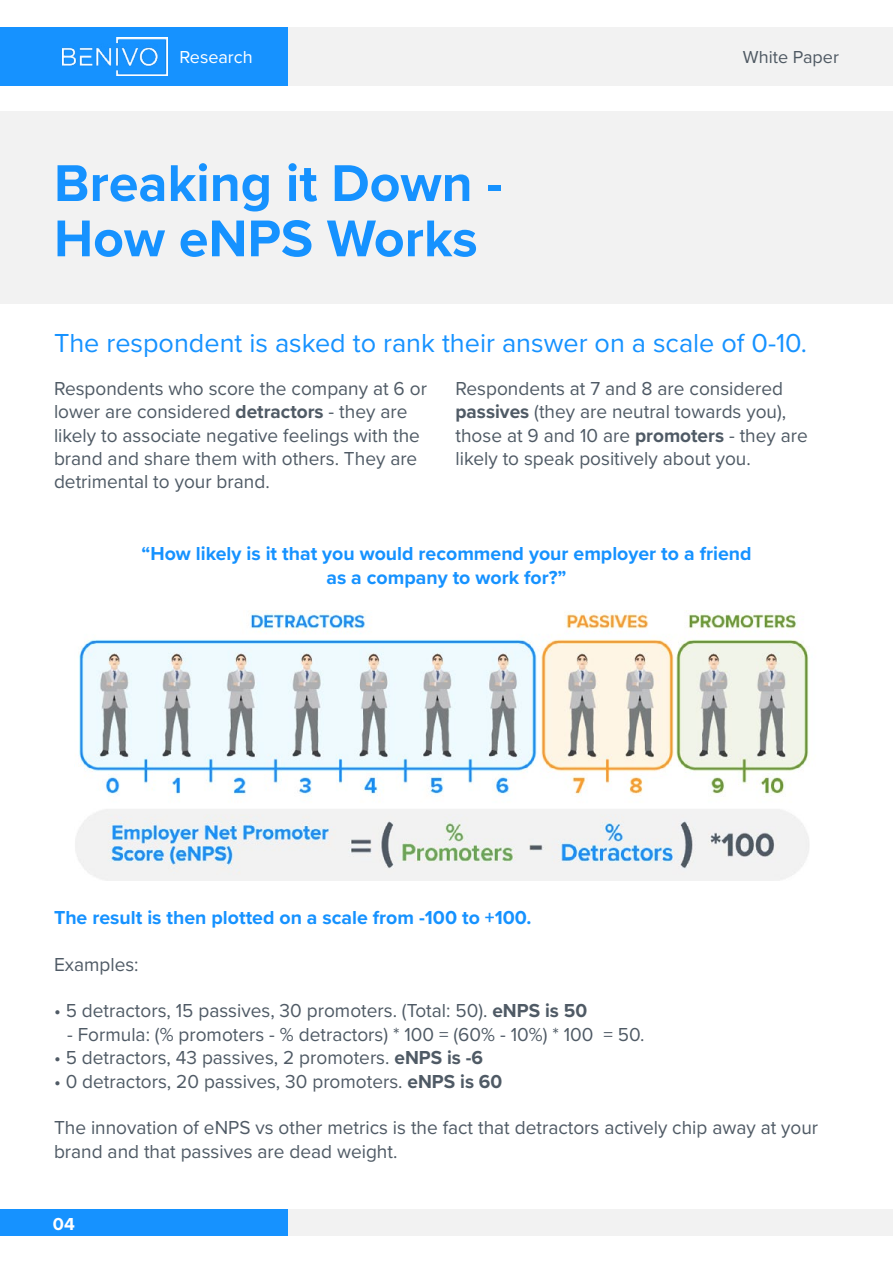
<style>
.page{position:relative;width:893px;height:1263px;background:#fff}
.page>*{position:absolute;margin:0;border:0;box-sizing:border-box;transform-origin:0 0}
.t1{font:700 53.55px/55.3px "Proxima Nova";color:#1692ff}
.t2{font:27px "Proxima Nova";color:#1692ff}
.t3{font:19.5px/23.4px "Proxima Nova";color:#4f5a65}
.t4{font:700 19.5px/23.4px "Proxima Nova";color:#1692ff;text-align:center}
.t5{font:18px "Proxima Nova";color:#4f5963}
.t6{font:18px "Proxima Nova";color:#fff}
.t7{font:700 18px "Proxima Nova";color:#fff}
.s1{font-weight:700}
</style>
<div class="page">
<div style="left:53px;top:27px;width:840px;height:59px;background:#f2f2f2"></div>
<div style="left:53px;top:1209px;width:840px;height:27px;background:#f2f2f2"></div>
<div style="left:0;top:27px;width:287px;height:59px;background:#1692ff"></div>
<div style="left:0;top:1209px;width:287px;height:27px;background:#1692ff"></div>
<img style="left:62px;top:37px;width:105px;height:38px">
<div style="left:0;top:111px;width:893px;height:193px;background:#f2f2f2"></div>
<img style="left:75px;top:611px;width:735px;height:270px">
<p class="t6" style="left:179px;top:44px;width:75px">Research</p>
<p class="t5" style="left:743px;top:44px;width:98px">White Paper</p>
<h1 class="t1" style="left:54px;top:154px;width:450px">Breaking it Down -<br>How eNPS Works</h1>
<h2 class="t2" style="left:54px;top:323px;width:755px">The respondent is asked to rank their answer on a scale of 0-10.</h2>
<p class="t3" style="left:54px;top:376px;width:374px">Respondents who score the company at 6 or lower are considered <span class="s1">detractors</span> - they are likely to associate negative feelings with the brand and share them with others. They are detrimental to your brand.</p>
<p class="t3" style="left:455px;top:376px;width:354px">Respondents at 7 and 8 are considered <span class="s1">passives</span> (they are neutral towards you), those at 9 and 10 are <span class="s1">promoters</span> - they are likely to speak positively about you.</p>
<p class="t4" style="left:141px;top:542px;width:611px">“How likely is it that you would recommend your employer to a friend as a company to work for?”</p>
<p class="t4" style="left:54px;top:905px;width:479px">The result is then plotted on a scale from -100 to +100.</p>
<p class="t3" style="left:54px;top:951px;width:86px">Examples:</p>
<p class="t3" style="left:54px;top:998px;width:535px">• 5 detractors, 15 passives, 30 promoters. (Total: 50). <span class="s1">eNPS is 50</span></p>
<p class="t3" style="left:67px;top:1022px;width:579px">- Formula: (% promoters - % detractors) * 100 = (60% - 10%) * 100 = 50.</p>
<p class="t3" style="left:54px;top:1045px;width:431px">• 5 detractors, 43 passives, 2 promoters. <span class="s1">eNPS is -6</span></p>
<p class="t3" style="left:54px;top:1068px;width:450px">• 0 detractors, 20 passives, 30 promoters. <span class="s1">eNPS is 60</span></p>
<p class="t3" style="left:54px;top:1115px;width:766px">The innovation of eNPS vs other metrics is the fact that detractors actively chip away at your brand and that passives are dead weight.</p>
<p class="t7" style="left:53px;top:1210px;width:23px">04</p>
</div>
